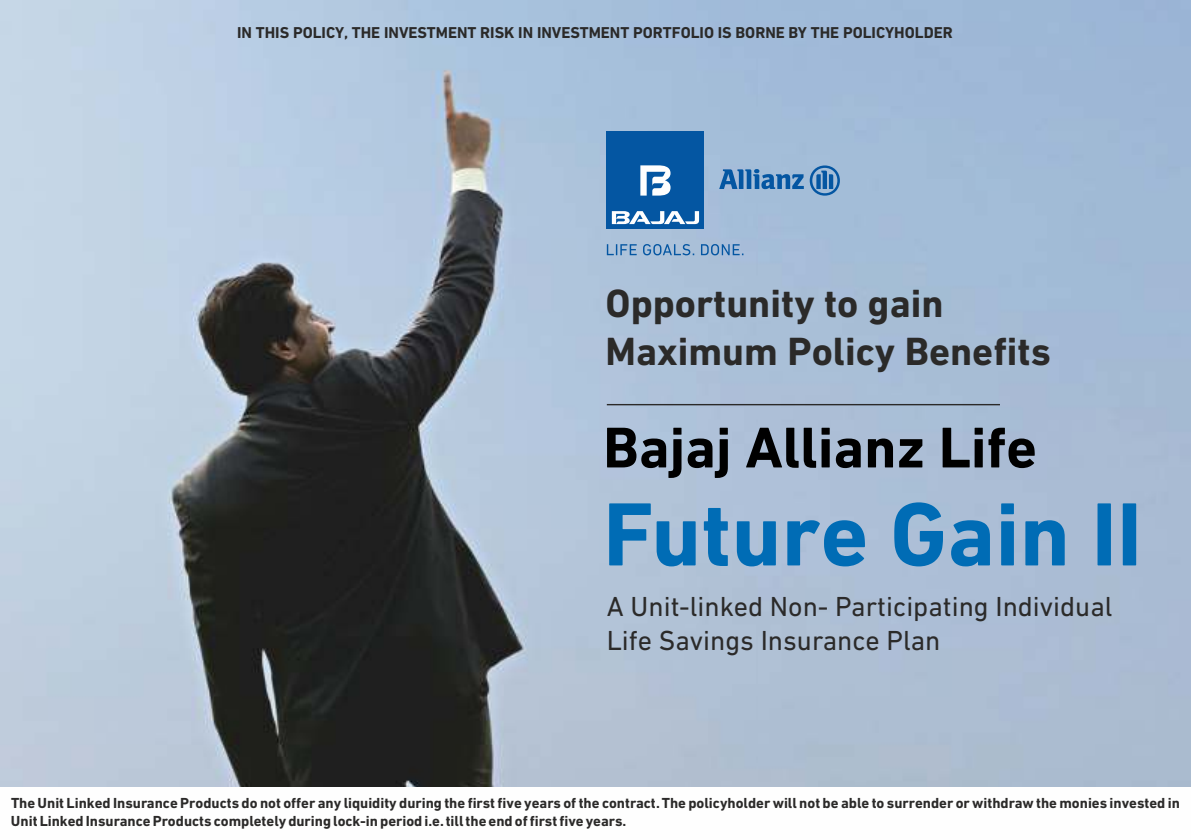
<style>
.page{position:relative;width:1191px;height:840px;background:#fff}
.page>*{position:absolute;margin:0;border:0;box-sizing:border-box;transform-origin:0 0}
.t1{font:700 91.2px "DIN Next LT Pro";color:#006cb5}
.t2{font:700 58.4px "DIN Next LT Pro";color:#000}
.t3{font:700 40px/48px "DIN Next LT Pro";color:#2b2a29}
.t4{font:28px/33.6px "DIN Next LT Pro";color:#2b2a29}
.t5{font:700 16px "DIN Next LT Pro";color:#2b2a29}
.t6{font:700 14.8px/17.8px "DIN Next LT Pro";color:#2b2a29}
</style>
<div class="page">
<img style="left:0;top:0;width:759px;height:786px">
<img style="left:759px;top:0;width:432px;height:786px">
<hr style="left:607px;top:404px;width:393px;height:1px;background:#2b2a29">
<svg style="left:607px;top:244px;width:29px;height:11px"></svg>
<svg style="left:643px;top:244px;width:51px;height:11px"></svg>
<svg style="left:701px;top:244px;width:42px;height:11px"></svg>
<svg style="left:719px;top:165px;width:121px;height:30px;background:#6a98c4"></svg>
<div style="left:607px;top:132px;width:97px;height:97px;background:#0456a2"></div>
<svg style="left:612px;top:211px;width:87px;height:13px"></svg>
<svg style="left:640px;top:165px;width:30px;height:30px"></svg>
<p class="t5" style="left:237px;top:26px;width:717px">IN THIS POLICY, THE INVESTMENT RISK IN INVESTMENT PORTFOLIO IS BORNE BY THE POLICYHOLDER</p>
<h3 class="t3" style="left:605px;top:283px;width:447px">Opportunity to gain<br>Maximum Policy Benefits</h3>
<h2 class="t2" style="left:603px;top:423px;width:435px">Bajaj Allianz Life</h2>
<h1 class="t1" style="left:603px;top:496px;width:540px">Future Gain II</h1>
<h3 class="t4" style="left:607px;top:592px;width:507px">A Unit-linked Non- Participating Individual<br>Life Savings Insurance Plan</h3>
<p class="t6" style="left:11px;top:794px;width:1170px">The Unit Linked Insurance Products do not offer any liquidity during the first five years of the contract.The policyholder will not be able to surrender or withdraw the monies invested in<br>Unit Linked Insurance Products completely during lock-in period i.e.till the end of first five years.</p>
</div>
